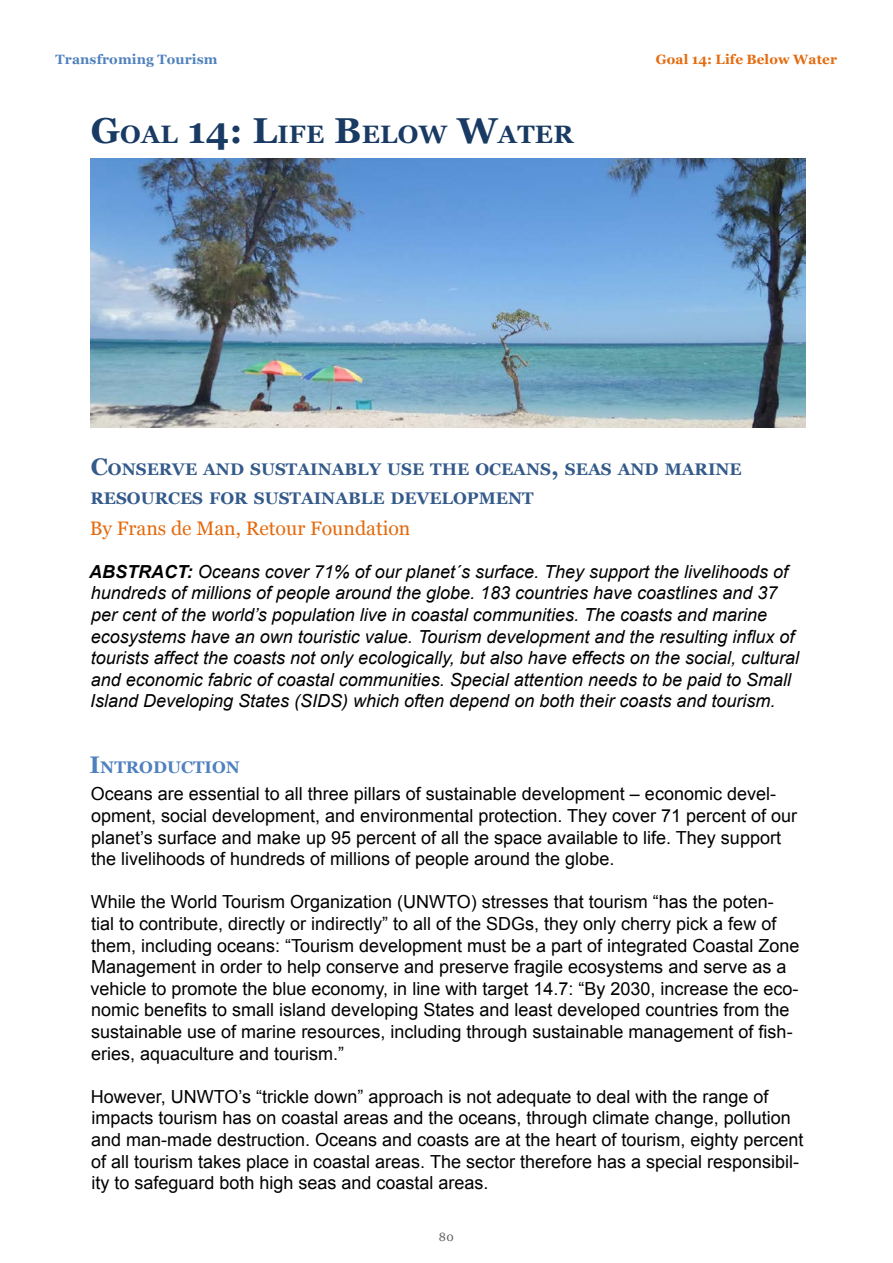
<style>
.page{position:relative;width:893px;height:1263px;background:#fff}
.page>*{position:absolute;margin:0;border:0;box-sizing:border-box;transform-origin:0 0}
.t1{font:700 25.2px "Georgia";letter-spacing:.015em;color:#183a63}
.t2{font:19.5px "Georgia";color:#e46a0d}
.t3{font:18px/21.6px "Arial";color:#000}
.t4{font:italic 18px/21.6px "Arial";color:#000}
.t5{font:700 16.8px/28.8px "Georgia";color:#345a8a}
.t6{font:700 16.8px "Georgia";color:#4f81bd}
.t7{font:700 13.5px "Georgia";letter-spacing:.01em;color:#e46a0d}
.t8{font:700 13.5px "Georgia";letter-spacing:.01em;color:#4f81bd}
.t9{font:12px "Georgia";color:#646464}
.s1{font-size:36px}
.s2{font-size:24px}
.s3{font-weight:700}
</style>
<div class="page">
<img style="left:91px;top:159px;width:714px;height:268px">
<p class="t8" style="left:55px;top:52px;width:164px">Transfroming Tourism</p>
<p class="t7" style="left:656px;top:52px;width:183px">Goal 14: Life Below Water</p>
<h1 class="t1" style="left:91px;top:120px;width:484px"><span class="s1">G</span>OAL <span class="s1">14: L</span>IFE <span class="s1">B</span>ELOW <span class="s1">W</span>ATER</h1>
<p class="t5" style="left:91px;top:455px;width:653px"><span class="s2">C</span>ONSERVE AND SUSTAINABLY USE THE OCEANS<span class="s2">,</span> SEAS AND MARINE<br>RESOURCES FOR SUSTAINABLE DEVELOPMENT</p>
<p class="t2" style="left:90px;top:517px;width:322px">By Frans de Man, Retour Foundation</p>
<p class="t4" style="left:89px;top:561px;width:711px"><span class="s3">ABSTRACT:</span> Oceans cover 71% of our planet´s surface. They support the livelihoods of hundreds of millions of people around the globe. 183 countries have coastlines and 37 per cent of the world’s population live in coastal communities. The coasts and marine ecosystems have an own touristic value. Tourism development and the resulting influx of tourists affect the coasts not only ecologically, but also have effects on the social, cultural and economic fabric of coastal communities. Special attention needs to be paid to Small Island Developing States (SIDS) which often depend on both their coasts and tourism.</p>
<p class="t6" style="left:90px;top:757px;width:152px"><span class="s2">I</span>NTRODUCTION</p>
<p class="t3" style="left:91px;top:783px;width:708px">Oceans are essential to all three pillars of sustainable development – economic devel&shy;opment, social development, and environmental protection. They cover 71 percent of our planet’s surface and make up 95 percent of all the space available to life. They support the livelihoods of hundreds of millions of people around the globe.</p>
<p class="t3" style="left:90px;top:891px;width:710px">While the World Tourism Organization (UNWTO) stresses that tourism “has the poten&shy;tial to contribute, directly or indirectly” to all of the SDGs, they only cherry pick a few of them, including oceans: “Tourism development must be a part of integrated Coastal Zone Management in order to help conserve and preserve fragile ecosystems and serve as a vehicle to promote the blue economy, in line with target 14.7: “By 2030, increase the eco&shy;nomic benefits to small island developing States and least developed countries from the sustainable use of marine resources, including through sustainable management of fish&shy;eries, aquaculture and tourism.”</p>
<p class="t3" style="left:91px;top:1086px;width:714px">However, UNWTO’s “trickle down” approach is not adequate to deal with the range of impacts tourism has on coastal areas and the oceans, through climate change, pollution and man-made destruction. Oceans and coasts are at the heart of tourism, eighty percent of all tourism takes place in coastal areas. The sector therefore has a special responsibil&shy;ity to safeguard both high seas and coastal areas.</p>
<p class="t9" style="left:439px;top:1229px;width:17px">80</p>
</div>
